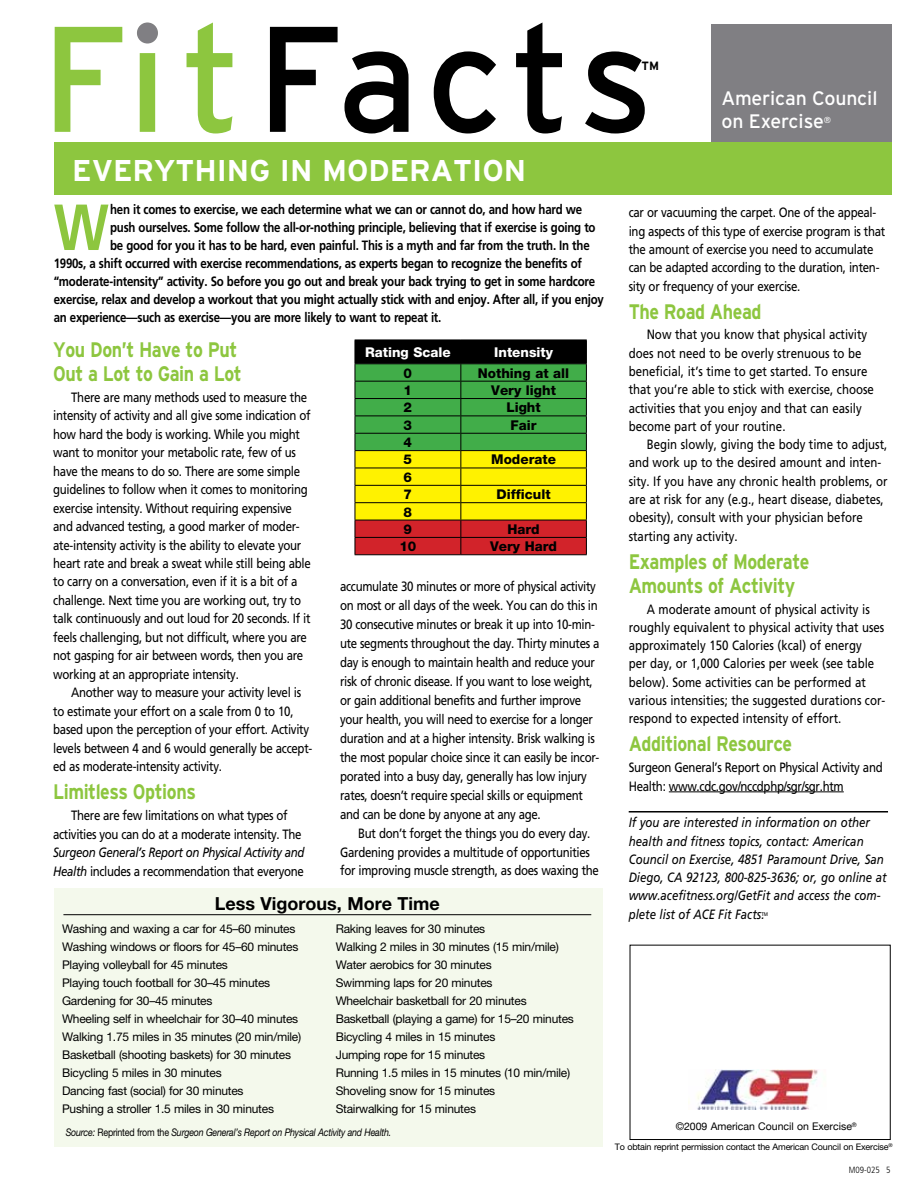
<style>
.page{position:relative;width:918px;height:1188px;background:#fff}
.page>*{position:absolute;margin:0;border:0;box-sizing:border-box;transform-origin:0 0}
.t1{font:700 65.1px "Frutiger";color:#8dc63f;scale:.85 1}
.t2{font:700 30px "Interstate";color:#fff}
.t3{font:700 21px/24.5px "Interstate";letter-spacing:-.025em;color:#8dc63f;scale:.85 1}
.t4{font:19.5px/23.5px "Interstate";letter-spacing:-.01em;color:#fff}
.t5{font:700 18px "Helvetica Neue";color:#000}
.t6{font:13.5px/18.5px "Frutiger";letter-spacing:-.025em;color:#000;scale:.85 1}
.t7{font:13.5px/18.3px "Frutiger";color:#000;scale:.85 1}
.t8{font:700 13.5px "Frutiger";letter-spacing:-.02em;color:#000;scale:.85 1}
.t9{font:italic 13.5px/18.3px "Frutiger";color:#000;scale:.85 1}
.t10{font:italic 13.5px/18.5px "Frutiger";letter-spacing:-.03em;color:#000;scale:.85 1}
.t11{font:800 13.5px/17.4px "Helvetica Neue";color:#000}
.t12{font:800 13.5px "Helvetica Neue";color:#fff}
.t13{font:12px/18px "Helvetica Neue";letter-spacing:-.02em;color:#000}
.t14{font:700 12px "Interstate";color:#000}
.t15{font:italic 10.5px "Helvetica Neue";letter-spacing:-.025em;color:#000;scale:.85 1}
.t16{font:10.5px "Helvetica Neue";color:#000}
.t17{font:9px "Helvetica Neue";letter-spacing:-.02em;color:#000}
.t18{font:300 condensed 9px "Frutiger";color:#000}
.t19{font:8.7px "Interstate";color:#fff}
.t20{font:5.25px "Frutiger";color:#000;scale:.85 1}
.s1{font-style:normal}
</style>
<div class="page">
<div style="left:711px;top:25px;width:180px;height:141px;background:#807f83"></div>
<img style="left:688px;top:1070px;width:130px;height:40px">
<svg style="left:270px;top:22px;width:375px;height:112px"></svg>
<svg style="left:55px;top:22px;width:177px;height:112px"></svg>
<div style="left:137px;top:23px;width:21px;height:21px;background:#807f83;border-radius:50%"></div>
<div style="left:54px;top:143px;width:838px;height:52px;background:#8dc63f"></div>
<hr style="left:669px;top:791px;width:175px;height:1px;background:#000">
<hr style="left:629px;top:811px;width:259px;height:2px;background:#000">
<div style="left:54px;top:888px;width:548px;height:259px;background:#f4f9ec"></div>
<svg style="left:355px;top:340px;width:232px;height:214px;background:#859022"></svg>
<hr style="left:355px;top:554px;width:106px;height:1px;background:#000">
<hr style="left:461px;top:554px;width:126px;height:1px;background:#000">
<hr style="left:63px;top:914px;width:528px;height:1px;background:#000">
<p class="t14" style="left:642px;top:59px;width:19px">TM</p>
<h3 class="t4" style="left:721px;top:86px;width:158px">American Council on Exercise</h3>
<p class="t19" style="left:824px;top:115px;width:9px">®</p>
<h2 class="t2" style="left:72px;top:154px;width:456px">Everything in Moderation</h2>
<h1 class="t1" style="left:54px;top:189px;width:67px">W</h1>
<p class="t8" style="left:110px;top:201px;width:557px">hen it comes to exercise, we each determine what we can or cannot do, and how hard we</p>
<p class="t8" style="left:110px;top:219px;width:573px">push ourselves. Some follow the all-or-nothing principle, believing that if exercise is going to</p>
<p class="t8" style="left:110px;top:237px;width:566px">be good for you it has to be hard, even painful. This is a myth and far from the truth. In the</p>
<p class="t8" style="left:54px;top:255px;width:623px">1990s, a shift occurred with exercise recommendations, as experts began to recognize the benefits of</p>
<p class="t8" style="left:54px;top:273px;width:638px">“moderate-intensity” activity. So before you go out and break your back trying to get in some hardcore</p>
<p class="t8" style="left:54px;top:291px;width:649px">exercise, relax and develop a workout that you might actually stick with and enjoy. After all, if you enjoy</p>
<p class="t8" style="left:54px;top:309px;width:458px">an experience—such as exercise—you are more likely to want to repeat it.</p>
<h3 class="t3" style="left:53px;top:337px;width:223px">You Don’t H ave to Put<br>Out a Lot to Gain a Lot</h3>
<p class="t6" style="left:53px;top:388px;width:305px;text-indent:18px">There are many methods used to measure the intensity of activity and all give some indication of how hard the body is working. While you might want to monitor your metabolic rate, few of us have the means to do so. There are some simple guidelines to follow when it comes to monitoring exercise intensity. Without requiring expensive and advanced testing, a good marker of moder&shy;ate-intensity activity is the ability to elevate your heart rate and break a sweat while still being able to carry on a conversation, even if it is a bit of a challenge. Next time you are working out, try to talk continuously and out loud for 20 seconds. If it feels challenging, but not difficult, where you are not gasping for air between words, then you are working at an appropriate intensity.</p>
<p class="t6" style="left:53px;top:683px;width:306px;text-indent:18px">Another way to measure your activity level is to estimate your effort on a scale from 0 to 10, based upon the perception of your effort. Activity levels between 4 and 6 would generally be accept&shy;ed as moderate-intensity activity.</p>
<h3 class="t3" style="left:53px;top:779px;width:169px">Limitless Options</h3>
<p class="t6" style="left:53px;top:806px;width:294px;text-align:center">There are few limitations on what types of activities you can do at a moderate intensity. The</p>
<p class="t10" style="left:53px;top:843px;width:297px">Surgeon General’s Report on Physical Activity and<br>Health <span class="s1">includes a recommendation that everyone</span></p>
<p class="t12" style="left:365px;top:344px;width:87px">Rating Scale</p>
<p class="t12" style="left:494px;top:344px;width:60px">Intensity</p>
<p class="t11" style="left:404px;top:364px;width:10px">0</p>
<p class="t11" style="left:478px;top:364px;width:93px">Nothing at all</p>
<p class="t11" style="left:404px;top:381px;width:10px">1</p>
<p class="t11" style="left:491px;top:381px;width:66px">Very light</p>
<p class="t11" style="left:404px;top:399px;width:10px">2</p>
<p class="t11" style="left:507px;top:399px;width:36px">Light</p>
<p class="t11" style="left:404px;top:416px;width:10px">3</p>
<p class="t11" style="left:511px;top:416px;width:28px">Fair</p>
<p class="t11" style="left:404px;top:434px;width:10px">4<br>5</p>
<p class="t11" style="left:491px;top:451px;width:66px">Moderate</p>
<p class="t11" style="left:404px;top:468px;width:10px">6<br>7</p>
<p class="t11" style="left:404px;top:503px;width:10px">8<br>9</p>
<p class="t11" style="left:497px;top:486px;width:55px">Difficult</p>
<p class="t11" style="left:507px;top:520px;width:34px">Hard</p>
<p class="t11" style="left:399px;top:538px;width:19px">10</p>
<p class="t11" style="left:490px;top:538px;width:68px">Very Hard</p>
<p class="t6" style="left:340px;top:577px;width:307px;line-height:18.9px">accumulate 30 minutes or more of physical activity on most or all days of the week. You can do this in 30 consecutive minutes or break it up into 10-min&shy;ute segments throughout the day. Thirty minutes a day is enough to maintain health and reduce your risk of chronic disease. If you want to lose weight, or gain additional benefits and further improve your health, you will need to exercise for a longer duration and at a higher intensity. Brisk walking is the most popular choice since it can easily be incor&shy;porated into a busy day, generally has low injury rates, doesn’t require special skills or equipment and can be done by anyone at any age.</p>
<p class="t6" style="left:340px;top:823px;width:306px;line-height:18.9px;text-indent:18px">But don’t forget the things you do every day.<br>Gardening provides a multitude of opportunities for improving muscle strength, as does waxing the</p>
<h3 class="t5" style="left:215px;top:892px;width:227px">Less Vigorous, More Time</h3>
<p class="t13" style="left:62px;top:920px;width:241px">Washing and waxing a car for 45–60 minutes Washing windows or floors for 45–60 minutes Playing volleyball for 45 minutes<br>Playing touch football for 30–45 minutes Gardening for 30–45 minutes<br>Wheeling self in wheelchair for 30–40 minutes Walking 1.75 miles in 35 minutes (20 min/mile)<br>Basketball (shooting baskets) for 30 minutes Bicycling 5 miles in 30 minutes<br>Dancing fast (social) for 30 minutes<br>Pushing a stroller 1.5 miles in 30 minutes</p>
<p class="t13" style="left:336px;top:920px;width:240px">Raking leaves for 30 minutes<br>Walking 2 miles in 30 minutes (15 min/mile)<br>Water aerobics for 30 minutes<br>Swimming laps for 20 minutes<br>Wheelchair basketball for 20 minutes Basketball (playing a game) for 15–20 minutes Bicycling 4 miles in 15 minutes<br>Jumping rope for 15 minutes<br>Running 1.5 miles in 15 minutes (10 min/mile)<br>Shoveling snow for 15 minutes<br>Stairwalking for 15 minutes</p>
<p class="t15" style="left:66px;top:1126px;width:385px">Source: <span class="s1">Reprinted from the</span> Surgeon General’s Report on Physical Activity and Health.</p>
<p class="t6" style="left:629px;top:204px;width:304px">car or vacuuming the carpet. One of the appeal&shy;ing aspects of this type of exercise program is that the amount of exercise you need to accumulate can be adapted according to the duration, inten&shy;sity or frequency of your exercise.</p>
<h3 class="t3" style="left:629px;top:299px;width:158px">The Road Ahead</h3>
<p class="t7" style="left:629px;top:326px;width:290px;text-indent:18px">Now that you know that physical activity does not need to be overly strenuous to be beneficial, it’s time to get started. To ensure that you’re able to stick with exercise, choose activities that you enjoy and that can easily become part of your routine.</p>
<p class="t7" style="left:629px;top:435px;width:306px;text-indent:18px">Begin slowly, giving the body time to adjust, and work up to the desired amount and inten&shy;sity. If you have any chronic health problems, or are at risk for any (e.g., heart disease, diabetes, obesity), consult with your physician before starting any activity.</p>
<h3 class="t3" style="left:629px;top:549px;width:214px">Examples of Moderate<br>Amounts of Activity</h3>
<p class="t7" style="left:629px;top:600px;width:303px;text-indent:18px">A moderate amount of physical activity is roughly equivalent to physical activity that uses approximately 150 Calories (kcal) of energy<br>per day, or 1,000 Calories per week (see table below). Some activities can be performed at various intensities; the suggested durations cor&shy;respond to expected intensity of effort.</p>
<h3 class="t3" style="left:629px;top:732px;width:194px">Additional Resource</h3>
<p class="t6" style="left:629px;top:758px;width:300px">Surgeon General’s Report on Physical Activity and<br>Health: www.cdc.gov/nccdphp/sgr/sgr.htm</p>
<p class="t9" style="left:629px;top:814px;width:305px">If you are interested in information on other health and fitness topics, contact: American Council on Exercise, 4851 Paramount Drive, San Diego, CA 92123, 800-825-3636; or, go online at www.acefitness.org/GetFit and access the com&shy;plete list of ACE Fit Facts.</p>
<p class="t20" style="left:761px;top:911px;width:9px">TM</p>
<p class="t16" style="left:676px;top:1120px;width:183px">©2009 American Council on Exercise<sup>®</sup></p>
<p class="t17" style="left:615px;top:1141px;width:279px">To obtain reprint permission contact the American Council on Exercise<sup>®</sup></p>
<p class="t18" style="left:849px;top:1164px;width:43px">M09-025 5</p>
</div>
